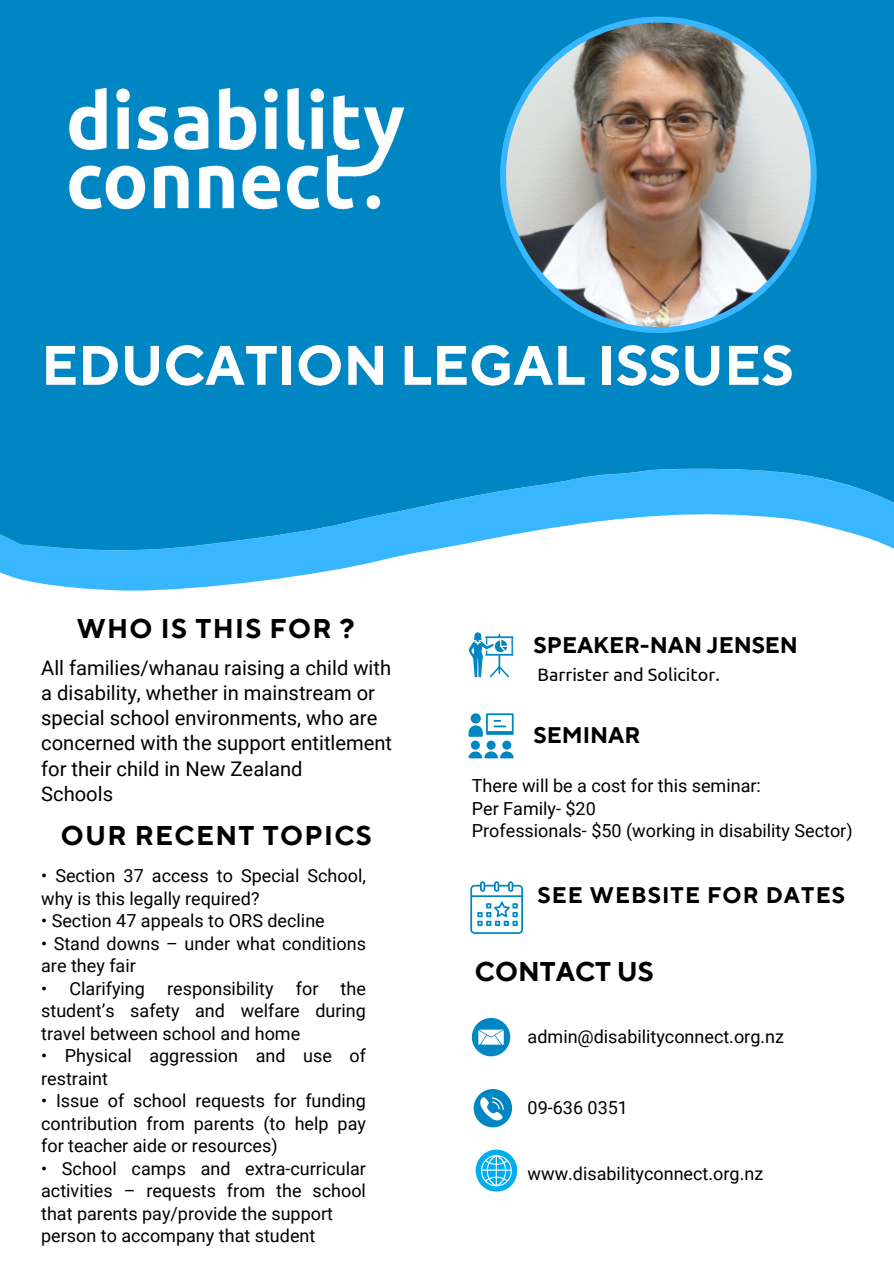
<style>
.page{position:relative;width:894px;height:1264px;background:#fff}
.page>*{position:absolute;margin:0;border:0;box-sizing:border-box;transform-origin:0 0}
.t1{font:700 55.5px "TT Norms Pro";color:#fff}
.t2{font:700 27px "TT Norms Pro";letter-spacing:.05em;color:#000}
.t3{font:700 27px "TT Norms Pro";color:#000}
.t4{font:700 22.5px "TT Norms Pro";color:#000}
.t5{font:700 22.5px "TT Norms Pro";letter-spacing:.05em;color:#000}
.t6{font:20.1px/25.2px "Roboto";color:#000}
.t7{font:18px/22.5px "Roboto";color:#000}
.t8{font:18px "Ubuntu";color:#000}
</style>
<div class="page">
<svg style="left:0;top:571px;width:328px;height:20px;fill:#38b6ff"></svg>
<svg style="left:0;top:0;width:893px;height:571px;fill:#0087c3"></svg>
<img style="left:25px;top:45px;width:422px;height:207px">
<svg style="left:470px;top:881px;width:53px;height:52px"></svg>
<svg style="left:468px;top:632px;width:45px;height:45px"></svg>
<svg style="left:468px;top:713px;width:45px;height:45px"></svg>
<svg style="left:473px;top:1089px;width:39px;height:38px"></svg>
<svg style="left:471px;top:1018px;width:39px;height:38px"></svg>
<svg style="left:475px;top:1149px;width:42px;height:43px"></svg>
<img style="left:500px;top:17px;width:316px;height:316px">
<p class="t1" style="left:41px;top:332px;width:753px">EDUCATION LEGAL ISSUES</p>
<p class="t2" style="left:77px;top:612px;width:279px">WHO IS THIS FOR ?</p>
<h2 class="t6" style="left:41px;top:655px;width:352px">All families/whanau raising a child with a disability, whether in mainstream or special school environments, who are concerned with the support entitlement for their child in New Zealand<br>Schools</h2>
<h1 class="t2" style="left:61px;top:819px;width:312px">OUR RECENT TOPICS</h1>
<p class="t7" style="left:41px;top:864px;width:326px">• Section 37 access to Special School, why is this legally required?</p>
<h3 class="t7" style="left:41px;top:909px;width:285px">• Section 47 appeals to ORS decline</h3>
<h4 class="t7" style="left:41px;top:932px;width:326px">• Stand downs – under what conditions are they fair</h4>
<p class="t7" style="left:41px;top:977px;width:326px;text-align:justify">• Clarifying responsibility for the student’s safety and welfare during travel between school and home</p>
<p class="t7" style="left:41px;top:1044px;width:326px">• Physical aggression and use of restraint</p>
<h3 class="t7" style="left:41px;top:1089px;width:326px;text-align:justify">• Issue of school requests for funding contribution from parents (to help pay for teacher aide or resources)</h3>
<p class="t7" style="left:41px;top:1157px;width:326px;text-align:justify">• School camps and extra-curricular activities – requests from the school that parents pay/provide the support</p>
<p class="t7" style="left:41px;top:1224px;width:275px">person to accompany that student</p>
<p class="t4" style="left:533px;top:631px;width:266px">SPEAKER-NAN JENSEN</p>
<p class="t8" style="left:537px;top:664px;width:184px">Barrister and Solicitor.</p>
<h2 class="t4" style="left:533px;top:721px;width:108px">SEMINAR</h2>
<p class="t7" style="left:471px;top:775px;width:290px">There will be a cost for this seminar:</p>
<p class="t7" style="left:471px;top:797px;width:125px">Per Family- $20</p>
<p class="t7" style="left:471px;top:820px;width:382px">Professionals- $50 (working in disability Sector)</p>
<p class="t5" style="left:537px;top:881px;width:309px">SEE WEBSITE FOR DATES</p>
<p class="t3" style="left:475px;top:955px;width:180px">CONTACT US</p>
<p class="t7" style="left:527px;top:1025px;width:258px">admin@disabilityconnect.org.nz</p>
<p class="t7" style="left:527px;top:1096px;width:102px">09-636 0351</p>
<p class="t7" style="left:527px;top:1162px;width:237px">www.disabilityconnect.org.nz</p>
</div>
